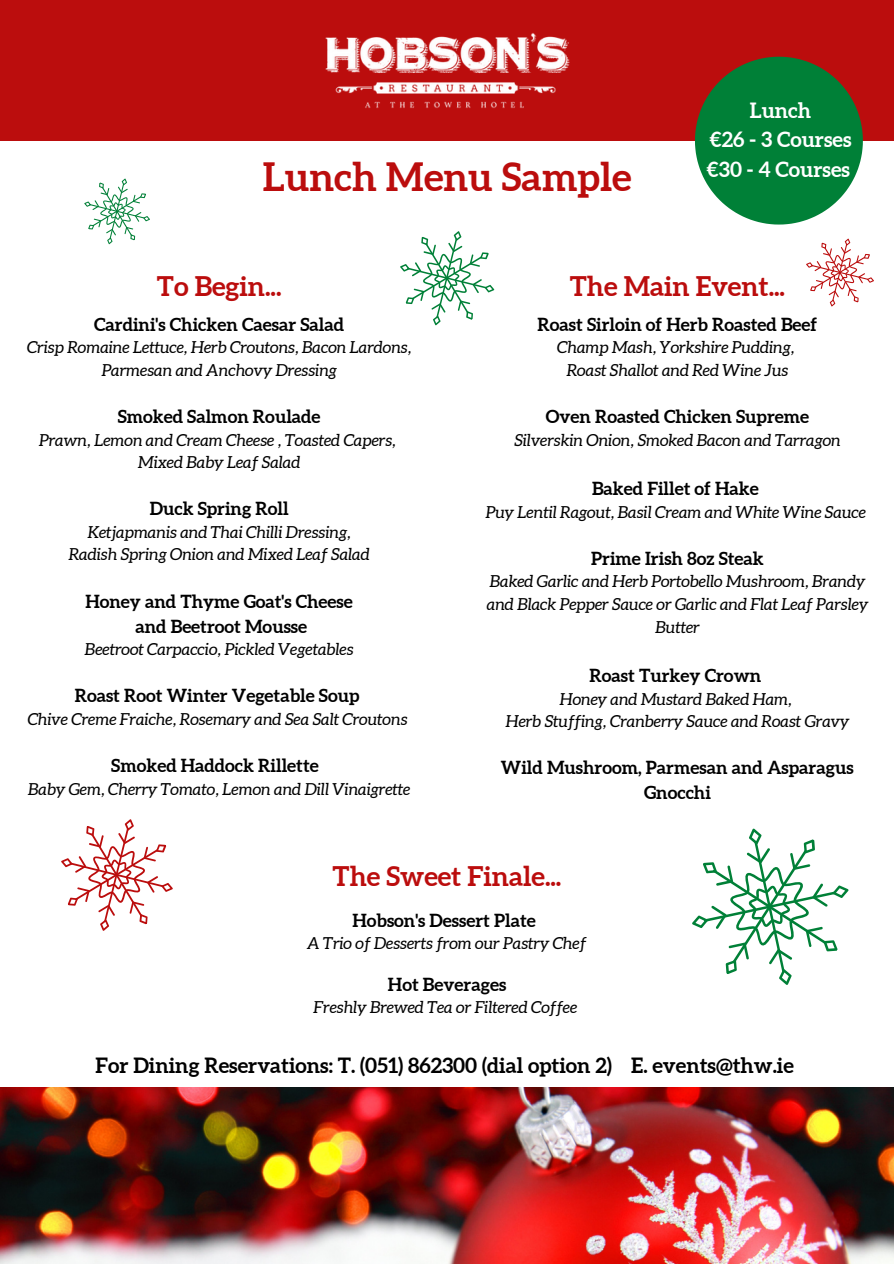
<style>
.page{position:relative;width:894px;height:1264px;background:#fff}
.page>*{position:absolute;margin:0;border:0;box-sizing:border-box;transform-origin:0 0}
.t1{font:700 39px "Aleo";color:#bb0d0d}
.t2{font:700 27px "Aleo";color:#bb0d0d}
.t3{font:700 21px "Aleo";color:#000}
.t4{font:700 21px "Aleo";color:#fff}
.t5{font:700 18px/24.8px "Aleo";color:#000;text-align:center}
.t6{font:italic 16.5px/22.5px "Aleo";color:#000;text-align:center}
</style>
<div class="page">
<img style="left:0;top:1087px;width:893px;height:176px">
<div style="left:0;top:0;width:893px;height:140px;background:#bb0d0d"></div>
<img style="left:325px;top:33px;width:245px;height:75px">
<svg style="left:694px;top:57px;width:168px;height:167px"></svg>
<svg style="left:61px;top:819px;width:112px;height:112px"></svg>
<svg style="left:692px;top:828px;width:156px;height:157px"></svg>
<svg style="left:84px;top:178px;width:66px;height:66px"></svg>
<svg style="left:806px;top:238px;width:67px;height:69px"></svg>
<svg style="left:400px;top:231px;width:94px;height:94px"></svg>
<p class="t1" style="left:263px;top:155px;width:370px">Lunch Menu Sample</p>
<p class="t4" style="left:749px;top:98px;width:63px">Lunch</p>
<p class="t4" style="left:709px;top:128px;width:143px">€26 - 3 Courses</p>
<p class="t4" style="left:706px;top:157px;width:145px">€30 - 4 Courses</p>
<p class="t2" style="left:157px;top:271px;width:126px">To Begin...</p>
<p class="t2" style="left:569px;top:271px;width:217px">The Main Event...</p>
<p class="t5" style="left:94px;top:311px;width:251px">Cardini's Chicken Caesar Salad</p>
<p class="t6" style="left:27px;top:336px;width:386px">Crisp Romaine Lettuce, Herb Croutons, Bacon Lardons,<br>Parmesan and Anchovy Dressing</p>
<p class="t5" style="left:118px;top:404px;width:204px">Smoked Salmon Roulade</p>
<p class="t6" style="left:39px;top:428px;width:358px">Prawn, Lemon and Cream Cheese , Toasted Capers,</p>
<p class="t6" style="left:138px;top:451px;width:164px">Mixed Baby Leaf Salad</p>
<p class="t5" style="left:150px;top:496px;width:140px">Duck Spring Roll</p>
<p class="t6" style="left:88px;top:521px;width:264px">Ketjapmanis and Thai Chilli Dressing,</p>
<p class="t6" style="left:69px;top:543px;width:302px">Radish Spring Onion and Mixed Leaf Salad</p>
<p class="t5" style="left:85px;top:588px;width:269px">Honey and Thyme Goat's Cheese</p>
<p class="t5" style="left:135px;top:613px;width:173px">and Beetroot Mousse</p>
<p class="t6" style="left:85px;top:638px;width:270px">Beetroot Carpaccio, Pickled Vegetables</p>
<p class="t5" style="left:75px;top:683px;width:286px">Roast Root Winter Vegetable Soup</p>
<p class="t6" style="left:28px;top:707px;width:381px">Chive Creme Fraiche, Rosemary and Sea Salt Croutons</p>
<p class="t5" style="left:111px;top:753px;width:209px">Smoked Haddock Rillette</p>
<p class="t6" style="left:28px;top:777px;width:383px">Baby Gem, Cherry Tomato, Lemon and Dill Vinaigrette</p>
<p class="t5" style="left:537px;top:311px;width:281px">Roast Sirloin of Herb Roasted Beef</p>
<p class="t6" style="left:557px;top:336px;width:239px">Champ Mash, Yorkshire Pudding,</p>
<p class="t6" style="left:566px;top:358px;width:223px">Roast Shallot and Red Wine Jus</p>
<p class="t5" style="left:545px;top:404px;width:265px">Oven Roasted Chicken Supreme</p>
<p class="t6" style="left:514px;top:428px;width:328px">Silverskin Onion, Smoked Bacon and Tarragon</p>
<p class="t5" style="left:592px;top:476px;width:168px">Baked Fillet of Hake</p>
<p class="t6" style="left:485px;top:500px;width:381px">Puy Lentil Ragout, Basil Cream and White Wine Sauce</p>
<p class="t5" style="left:591px;top:546px;width:174px">Prime Irish 8oz Steak</p>
<p class="t6" style="left:486px;top:570px;width:383px">Baked Garlic and Herb Portobello Mushroom, Brandy and Black Pepper Sauce or Garlic and Flat Leaf Parsley<br>Butter</p>
<p class="t5" style="left:589px;top:663px;width:173px">Roast Turkey Crown</p>
<p class="t6" style="left:559px;top:687px;width:233px">Honey and Mustard Baked Ham,</p>
<p class="t6" style="left:505px;top:710px;width:345px">Herb Stuffing, Cranberry Sauce and Roast Gravy</p>
<p class="t5" style="left:501px;top:755px;width:354px">Wild Mushroom, Parmesan and Asparagus<br>Gnocchi</p>
<p class="t2" style="left:332px;top:860px;width:230px">The Sweet Finale...</p>
<p class="t5" style="left:352px;top:907px;width:185px">Hobson's Dessert Plate</p>
<p class="t6" style="left:307px;top:932px;width:280px">A Trio of Desserts from our Pastry Chef</p>
<p class="t5" style="left:388px;top:971px;width:120px">Hot Beverages</p>
<p class="t6" style="left:313px;top:996px;width:265px">Freshly Brewed Tea or Filtered Coffee</p>
<p class="t3" style="left:95px;top:1052px;width:699px">For Dining Reservations: T. (051) 862300 (dial option 2) E. events@thw.ie</p>
</div>
